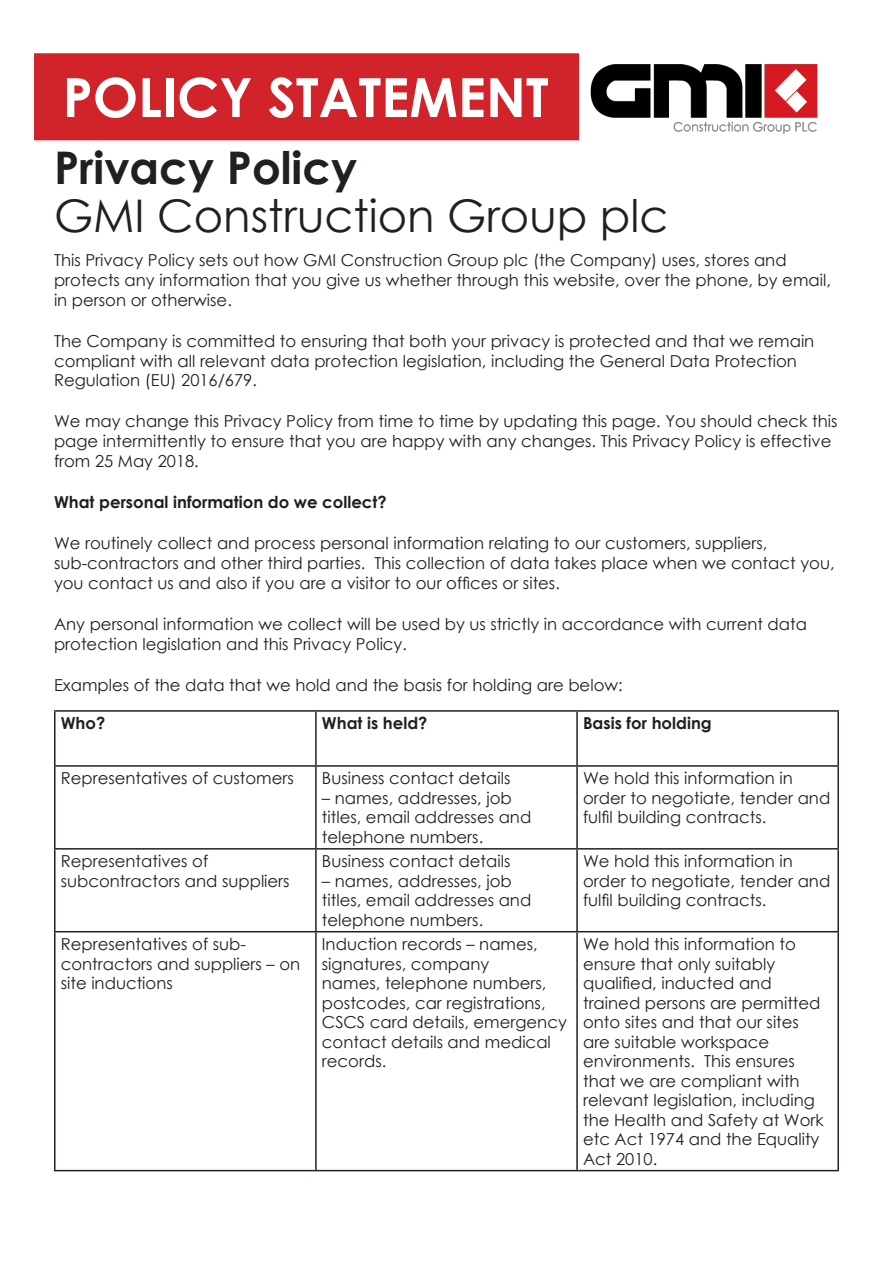
<style>
.page{position:relative;width:893px;height:1263px;background:#fff}
.page>*{position:absolute;margin:0;border:0;box-sizing:border-box;transform-origin:0 0}
.Main_Heading_Bold{font:700 54px "Century Gothic";color:#fff}
.Main_Heading_Thin{font:45px "Century Gothic";color:#231f20}
.Main_Heading_Bold-2{font:700 45px "Century Gothic";color:#231f20}
.Body_Heading{font:16.5px/19.5px "Century Gothic";color:#231f20}
.Body_Heading-2{font:700 16.5px "Century Gothic";color:#231f20}
</style>
<div class="page">
<div style="left:34px;top:53px;width:545px;height:87px;background:#d1232a;border:2px solid #d1232a"></div>
<img style="left:579px;top:55px;width:239px;height:85px">
<hr style="left:54px;top:710px;width:262px;height:2px;background:#231f20">
<hr style="left:54px;top:712px;width:2px;height:53px;background:#231f20">
<hr style="left:316px;top:710px;width:261px;height:2px;background:#231f20">
<hr style="left:315px;top:712px;width:2px;height:53px;background:#231f20">
<hr style="left:577px;top:710px;width:262px;height:2px;background:#231f20">
<hr style="left:576px;top:712px;width:2px;height:53px;background:#231f20">
<hr style="left:837px;top:712px;width:2px;height:53px;background:#231f20">
<hr style="left:54px;top:765px;width:262px;height:2px;background:#231f20">
<hr style="left:54px;top:767px;width:2px;height:81px;background:#231f20">
<hr style="left:316px;top:765px;width:261px;height:2px;background:#231f20">
<hr style="left:315px;top:767px;width:2px;height:81px;background:#231f20">
<hr style="left:577px;top:765px;width:262px;height:2px;background:#231f20">
<hr style="left:576px;top:767px;width:2px;height:81px;background:#231f20">
<hr style="left:837px;top:767px;width:2px;height:81px;background:#231f20">
<hr style="left:54px;top:848px;width:262px;height:1px;background:#231f20">
<hr style="left:54px;top:849px;width:2px;height:82px;background:#231f20">
<hr style="left:316px;top:848px;width:261px;height:1px;background:#231f20">
<hr style="left:315px;top:849px;width:2px;height:82px;background:#231f20">
<hr style="left:577px;top:848px;width:262px;height:1px;background:#231f20">
<hr style="left:576px;top:849px;width:2px;height:82px;background:#231f20">
<hr style="left:837px;top:849px;width:2px;height:82px;background:#231f20">
<hr style="left:54px;top:931px;width:262px;height:1px;background:#231f20">
<hr style="left:54px;top:932px;width:2px;height:238px;background:#231f20">
<hr style="left:316px;top:931px;width:261px;height:1px;background:#231f20">
<hr style="left:315px;top:932px;width:2px;height:238px;background:#231f20">
<hr style="left:577px;top:931px;width:262px;height:1px;background:#231f20">
<hr style="left:576px;top:932px;width:2px;height:238px;background:#231f20">
<hr style="left:837px;top:932px;width:2px;height:238px;background:#231f20">
<hr style="left:54px;top:1170px;width:262px;height:1px;background:#231f20">
<hr style="left:316px;top:1170px;width:261px;height:1px;background:#231f20">
<hr style="left:577px;top:1170px;width:262px;height:1px;background:#231f20">
<p class="Main_Heading_Bold" style="left:63px;top:56px;width:487px">POLICY STATEMENT</p>
<p class="Main_Heading_Bold-2" style="left:54px;top:133px;width:305px">Privacy Policy</p>
<p class="Main_Heading_Thin" style="left:54px;top:184px;width:616px">GMI Construction Group plc</p>
<p class="Body_Heading" style="left:54px;top:250px;width:778px">This Privacy Policy sets out how GMI Construction Group plc (the Company) uses, stores and protects any information that you give us whether through this website, over the phone, by email, in person or otherwise.</p>
<p class="Body_Heading" style="left:54px;top:331px;width:762px">The Company is committed to ensuring that both your privacy is protected and that we remain compliant with all relevant data protection legislation, including the General Data Protection<br>Regulation (EU) 2016/679.</p>
<p class="Body_Heading" style="left:54px;top:411px;width:785px">We may change this Privacy Policy from time to time by updating this page. You should check this page intermittently to ensure that you are happy with any changes. This Privacy Policy is effective from 25 May 2018.</p>
<p class="Body_Heading-2" style="left:54px;top:490px;width:334px">What personal information do we collect?</p>
<p class="Body_Heading" style="left:54px;top:533px;width:782px">We routinely collect and process personal information relating to our customers, suppliers, sub-contractors and other third parties. This collection of data takes place when we contact you, you contact us and also if you are a visitor to our offices or sites.</p>
<p class="Body_Heading" style="left:54px;top:614px;width:754px">Any personal information we collect will be used by us strictly in accordance with current data protection legislation and this Privacy Policy.</p>
<p class="Body_Heading" style="left:54px;top:675px;width:570px">Examples of the data that we hold and the basis for holding are below:</p>
<p class="Body_Heading-2" style="left:61px;top:711px;width:46px">Who?</p>
<p class="Body_Heading-2" style="left:322px;top:711px;width:107px">What is held?</p>
<p class="Body_Heading-2" style="left:583px;top:711px;width:130px">Basis for holding</p>
<p class="Body_Heading" style="left:61px;top:768px;width:235px">Representatives of customers</p>
<p class="Body_Heading" style="left:322px;top:768px;width:190px">Business contact details</p>
<p class="Body_Heading" style="left:322px;top:788px;width:211px">– names, addresses, job titles, email addresses and telephone numbers.</p>
<p class="Body_Heading" style="left:583px;top:768px;width:249px">We hold this information in order to negotiate, tender and fulfil building contracts.</p>
<p class="Body_Heading" style="left:61px;top:851px;width:230px">Representatives of subcontractors and suppliers</p>
<p class="Body_Heading" style="left:322px;top:851px;width:190px">Business contact details</p>
<p class="Body_Heading" style="left:322px;top:871px;width:211px">– names, addresses, job titles, email addresses and telephone numbers.</p>
<p class="Body_Heading" style="left:583px;top:851px;width:249px">We hold this information in order to negotiate, tender and fulfil building contracts.</p>
<p class="Body_Heading" style="left:61px;top:934px;width:241px">Representatives of sub&shy;contractors and suppliers – on site inductions</p>
<p class="Body_Heading" style="left:322px;top:934px;width:246px">Induction records – names, signatures, company<br>names, telephone numbers, postcodes, car registrations,<br>CSCS card details, emergency contact details and medical records.</p>
<p class="Body_Heading" style="left:583px;top:934px;width:242px">We hold this information to ensure that only suitably qualified, inducted and trained persons are permitted onto sites and that our sites are suitable workspace environments. This ensures that we are compliant with relevant legislation, including the Health and Safety at Work etc Act 1974 and the Equality<br>Act 2010.</p>
</div>
